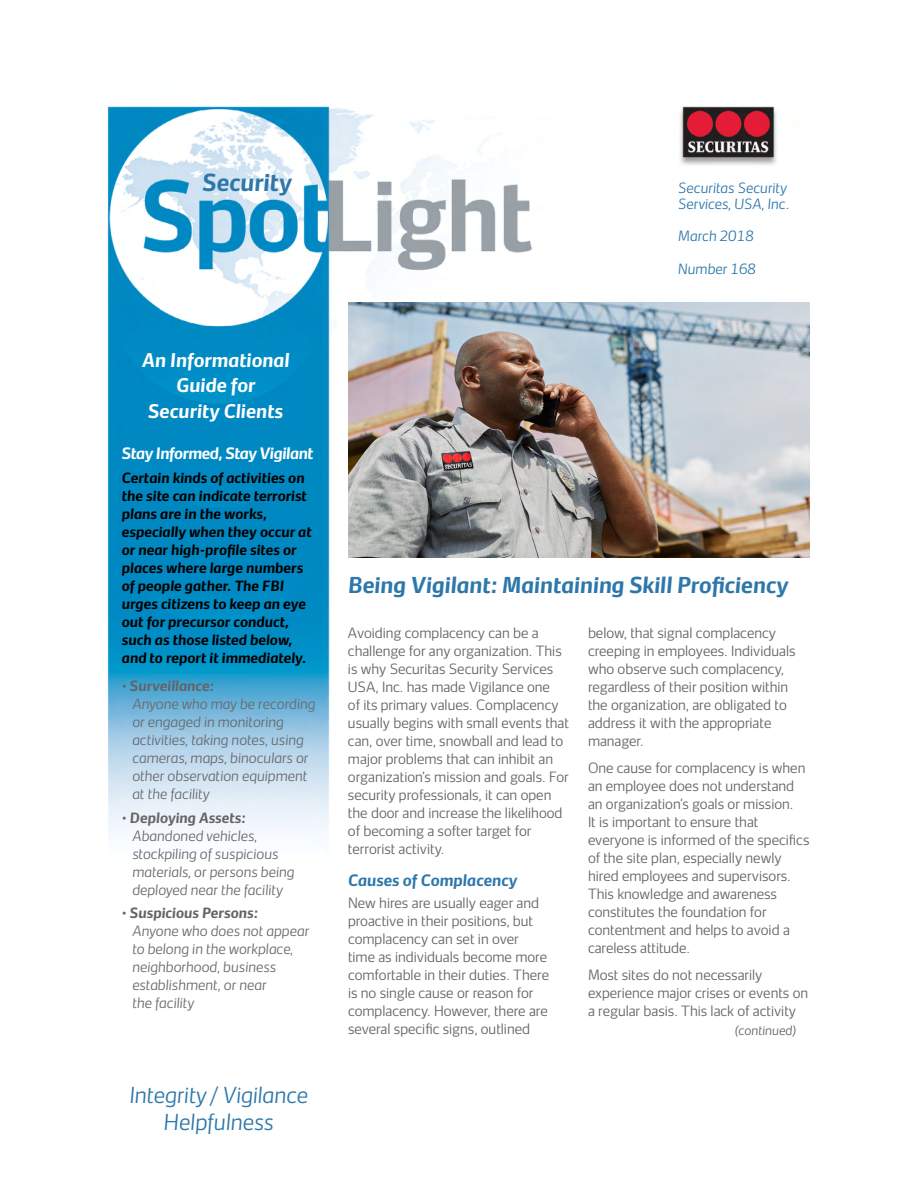
<style>
.page{position:relative;width:918px;height:1188px;background:#fff}
.page>*{position:absolute;margin:0;border:0;box-sizing:border-box;transform-origin:0 0}
.t1{font:italic 700 22.5px "Securitas Sans";color:#2d77aa}
.t2{font:italic 700 21px "Securitas Sans TT";color:#2d77aa}
.t3{font:italic 300 21px/27px "Securitas Sans";color:#2d77aa;text-align:center}
.t4{font:italic 700 18px/25.5px "Securitas Sans";color:#fff;text-align:center}
.t5{font:italic 700 15px "Securitas Sans";letter-spacing:-.03em;color:#fff}
.t6{font:italic 700 15px "Securitas Sans";color:#2d77aa}
.t7{font:300 13.5px/18px "Securitas Sans";color:#656465}
.t8{font:italic 300 13.5px/18px "Securitas Sans";color:#666a6f}
.t9{font:italic 700 13.5px/18px "Securitas Sans";color:#000}
.t10{font:italic 300 13.5px/16.2px "Securitas Sans";color:#2d77aa}
.t11{font:italic 700 13.5px "Securitas Sans";color:#656465}
.t12{font:italic 300 12px "Securitas Sans";color:#656465}
</style>
<div class="page">
<img style="left:107px;top:106px;width:670px;height:733px">
<img style="left:348px;top:302px;width:462px;height:256px">
<h1 class="t1" style="left:202px;top:163px;width:91px">Security</h1>
<p class="t10" style="left:678px;top:178px;width:113px">Securitas Security<br>Services, USA, Inc.</p>
<p class="t10" style="left:678px;top:227px;width:77px">March 2018</p>
<p class="t10" style="left:678px;top:259px;width:79px">Number 168</p>
<h3 class="t4" style="left:142px;top:345px;width:149px">An Informational<br>Guide for<br>Security Clients</h3>
<p class="t5" style="left:122px;top:441px;width:193px">Stay Informed, Stay Vigilant</p>
<p class="t9" style="left:122px;top:467px;width:191px">Certain kinds of activities on the site can indicate terrorist plans are in the works, especially when they occur at or near high-profile sites or places where large numbers of people gather. The FBI urges citizens to keep an eye out for precursor conduct, such as those listed below, and to report it immediately.</p>
<p class="t11" style="left:122px;top:674px;width:94px">• Surveillance:</p>
<p class="t8" style="left:132px;top:694px;width:185px">Anyone who may be recording or engaged in monitoring activities, taking notes, using cameras, maps, binoculars or other observation equipment at the facility</p>
<p class="t11" style="left:122px;top:806px;width:126px">• Deploying Assets:</p>
<p class="t8" style="left:132px;top:825px;width:164px">Abandoned vehicles, stockpiling of suspicious materials, or persons being deployed near the facility</p>
<p class="t11" style="left:122px;top:901px;width:138px">• Suspicious Persons:</p>
<p class="t8" style="left:132px;top:920px;width:178px">Anyone who does not appear to belong in the workplace, neighborhood, business establishment, or near<br>the facility</p>
<h2 class="t3" style="left:130px;top:1079px;width:180px">Integrity / Vigilance<br>Helpfulness</h2>
<h2 class="t2" style="left:348px;top:567px;width:442px">Being Vigilant: Maintaining Skill Proficiency</h2>
<p class="t7" style="left:348px;top:623px;width:223px">Avoiding complacency can be a challenge for any organization. This is why Securitas Security Services USA, Inc. has made Vigilance one<br>of its primary values. Complacency usually begins with small events that can, over time, snowball and lead to major problems that can inhibit an organization’s mission and goals. For security professionals, it can open the door and increase the likelihood of becoming a softer target for terrorist activity.</p>
<p class="t6" style="left:348px;top:867px;width:171px">Causes of Complacency</p>
<p class="t7" style="left:348px;top:893px;width:203px">New hires are usually eager and proactive in their positions, but complacency can set in over time as individuals become more comfortable in their duties. There is no single cause or reason for complacency. However, there are several specific signs, outlined</p>
<p class="t7" style="left:588px;top:623px;width:209px">below, that signal complacency creeping in employees. Individuals who observe such complacency, regardless of their position within the organization, are obligated to address it with the appropriate manager.</p>
<p class="t7" style="left:588px;top:758px;width:223px">One cause for complacency is when an employee does not understand an organization’s goals or mission.<br>It is important to ensure that everyone is informed of the specifics of the site plan, especially newly hired employees and supervisors.<br>This knowledge and awareness constitutes the foundation for contentment and helps to avoid a careless attitude.</p>
<p class="t7" style="left:588px;top:965px;width:222px">Most sites do not necessarily experience major crises or events on a regular basis. This lack of activity</p>
<p class="t12" style="left:735px;top:1020px;width:63px">(continued)</p>
</div>
